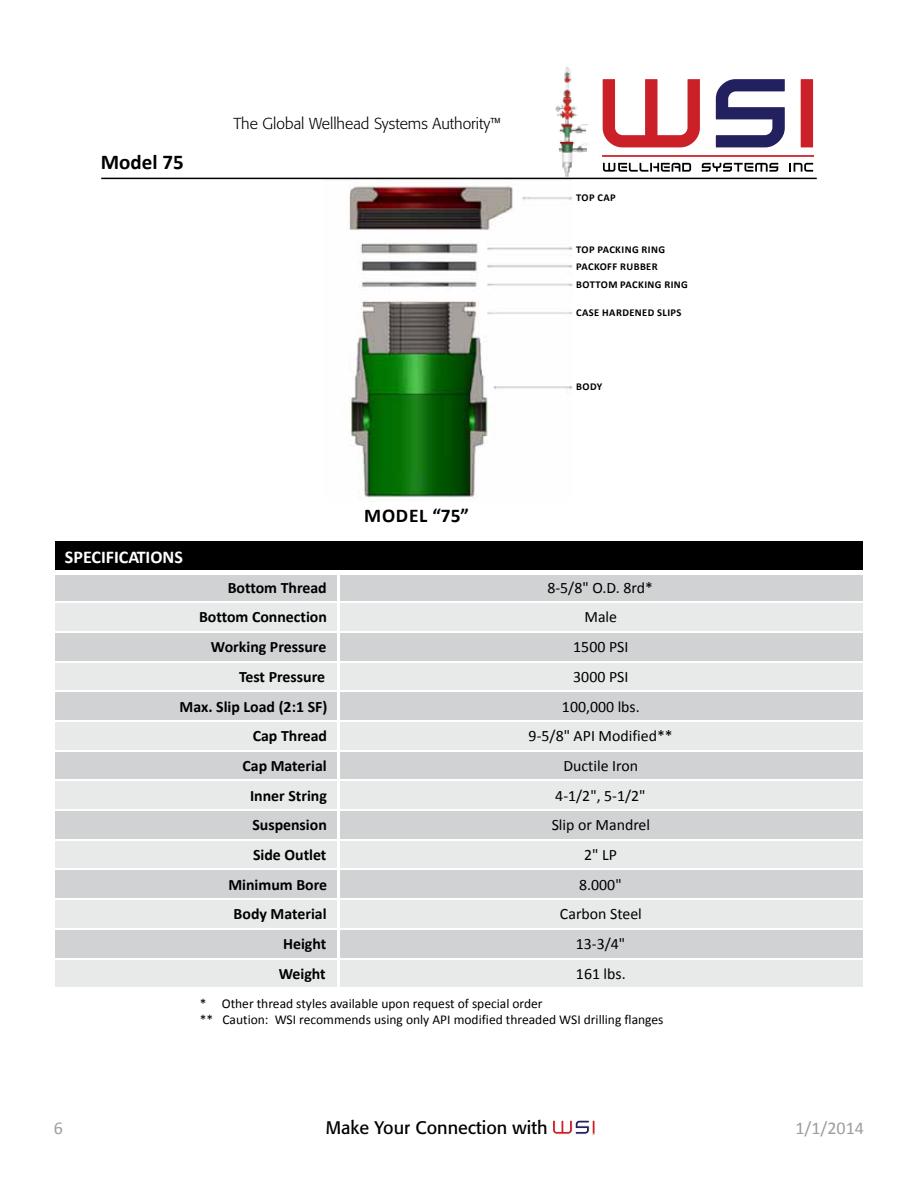
<style>
.page{position:relative;width:918px;height:1188px;background:#fff}
.page>*{position:absolute;margin:0;border:0;box-sizing:border-box;transform-origin:0 0}
.t1{font:700 21px "Calibri";color:#000}
.t2{font:700 19.5px "Calibri";letter-spacing:.04em;color:#000}
.t3{font:18px "Formata";color:#000}
.t4{font:700 18px "Calibri";color:#fff}
.t5{font:18px "Calibri";color:#9b9da0}
.t6{font:700 15.9px "Calibri";color:#000}
.t7{font:15.9px "Calibri";color:#000}
.t8{font:300 15.75px "Formata";color:#000}
.t9{font:13.5px/16.2px "Calibri";color:#000}
.t10{font:700 10.5px/16.5px "Calibri";letter-spacing:.04em;color:#000}
</style>
<div class="page">
<img style="left:349px;top:186px;width:224px;height:316px">
<div style="left:54px;top:540px;width:810px;height:32px;background:#000"></div>
<div style="left:54px;top:572px;width:810px;height:30px;background:#d1d2d4"></div>
<div style="left:54px;top:602px;width:810px;height:30px;background:#e8e9e9"></div>
<div style="left:54px;top:632px;width:810px;height:30px;background:#d1d2d4"></div>
<div style="left:54px;top:662px;width:810px;height:29px;background:#e8e9e9"></div>
<div style="left:54px;top:691px;width:810px;height:30px;background:#d1d2d4"></div>
<div style="left:54px;top:721px;width:810px;height:30px;background:#e8e9e9"></div>
<div style="left:54px;top:751px;width:810px;height:29px;background:#d1d2d4"></div>
<div style="left:54px;top:780px;width:810px;height:30px;background:#e8e9e9"></div>
<div style="left:54px;top:810px;width:810px;height:30px;background:#d1d2d4"></div>
<div style="left:54px;top:840px;width:810px;height:29px;background:#e8e9e9"></div>
<div style="left:54px;top:869px;width:810px;height:30px;background:#d1d2d4"></div>
<div style="left:54px;top:899px;width:810px;height:30px;background:#e8e9e9"></div>
<div style="left:54px;top:929px;width:810px;height:29px;background:#d1d2d4"></div>
<div style="left:54px;top:958px;width:810px;height:30px;background:#e8e9e9"></div>
<hr style="left:337px;top:570px;width:3px;height:419px;background:#fff">
<div style="left:53px;top:570px;width:812px;height:5px;background:#fff"></div>
<hr style="left:53px;top:601px;width:812px;height:2px;background:#fff">
<hr style="left:53px;top:631px;width:812px;height:2px;background:#fff">
<hr style="left:53px;top:661px;width:812px;height:1px;background:#fff">
<hr style="left:53px;top:690px;width:812px;height:2px;background:#fff">
<hr style="left:53px;top:720px;width:812px;height:2px;background:#fff">
<hr style="left:53px;top:750px;width:812px;height:2px;background:#fff">
<hr style="left:53px;top:780px;width:812px;height:1px;background:#fff">
<hr style="left:53px;top:809px;width:812px;height:2px;background:#fff">
<hr style="left:53px;top:839px;width:812px;height:2px;background:#fff">
<hr style="left:53px;top:869px;width:812px;height:1px;background:#fff">
<hr style="left:53px;top:898px;width:812px;height:2px;background:#fff">
<hr style="left:53px;top:928px;width:812px;height:2px;background:#fff">
<hr style="left:53px;top:958px;width:812px;height:1px;background:#fff">
<hr style="left:53px;top:539px;width:2px;height:450px;background:#fff">
<hr style="left:863px;top:539px;width:2px;height:450px;background:#fff">
<hr style="left:53px;top:539px;width:812px;height:2px;background:#fff">
<hr style="left:53px;top:987px;width:812px;height:2px;background:#fff">
<hr style="left:101px;top:178px;width:716px;height:1px;background:#000">
<img style="left:555px;top:67px;width:34px;height:110px">
<svg style="left:602px;top:79px;width:98px;height:69px"></svg>
<svg style="left:715px;top:79px;width:70px;height:69px"></svg>
<div style="left:800px;top:78px;width:14px;height:70px;background:#cb2027"></div>
<div style="left:799px;top:77px;width:16px;height:72px;border:2px solid #fff"></div>
<svg style="left:603px;top:163px;width:88px;height:9px"></svg>
<svg style="left:702px;top:163px;width:76px;height:9px"></svg>
<svg style="left:789px;top:163px;width:24px;height:9px"></svg>
<hr style="left:602px;top:155px;width:212px;height:2px;background:#cb2027">
<svg style="left:552px;top:1120px;width:38px;height:15px"></svg>
<h1 class="t1" style="left:101px;top:149px;width:84px">Model 75</h1>
<p class="t8" style="left:234px;top:114px;width:269px">The Global Wellhead Systems Authority™</p>
<p class="t4" style="left:65px;top:545px;width:119px">SPECIFICATIONS</p>
<p class="t2" style="left:364px;top:503px;width:106px">MODEL “75”</p>
<p class="t10" style="left:576px;top:189px;width:41px">TOP CAP</p>
<p class="t10" style="left:576px;top:241px;width:90px">TOP PACKING RING<br>PACKOFF RUBBER</p>
<p class="t10" style="left:576px;top:276px;width:113px">BoTTOM PACKING RING</p>
<p class="t10" style="left:576px;top:304px;width:107px">CASE HARDENED SLIPS</p>
<p class="t10" style="left:576px;top:378px;width:28px">BODy</p>
<p class="t6" style="left:228px;top:577px;width:101px">Bottom Thread</p>
<p class="t7" style="left:547px;top:577px;width:107px">8-5/8" O.D. 8rd*</p>
<p class="t6" style="left:199px;top:607px;width:129px">Bottom Connection</p>
<p class="t7" style="left:584px;top:607px;width:34px">Male</p>
<p class="t6" style="left:211px;top:637px;width:117px">Working Pressure</p>
<p class="t7" style="left:573px;top:637px;width:57px">1500 PSI</p>
<p class="t6" style="left:239px;top:666px;width:88px">Test Pressure</p>
<p class="t7" style="left:573px;top:667px;width:57px">3000 PSI</p>
<p class="t6" style="left:180px;top:696px;width:149px">Max. Slip Load (2:1 SF)</p>
<p class="t7" style="left:562px;top:696px;width:79px">100,000 lbs.</p>
<p class="t6" style="left:253px;top:726px;width:76px">Cap Thread</p>
<p class="t7" style="left:529px;top:726px;width:146px">9-5/8" API Modified**</p>
<p class="t6" style="left:242px;top:756px;width:86px">Cap Material</p>
<p class="t7" style="left:563px;top:756px;width:76px">Ductile Iron</p>
<p class="t6" style="left:250px;top:785px;width:78px">Inner String</p>
<p class="t7" style="left:555px;top:785px;width:92px">4-1/2", 5-1/2"</p>
<p class="t6" style="left:252px;top:815px;width:76px">Suspension</p>
<p class="t7" style="left:552px;top:815px;width:100px">Slip or Mandrel</p>
<p class="t6" style="left:253px;top:845px;width:75px">Side Outlet</p>
<p class="t7" style="left:584px;top:845px;width:34px">2" LP</p>
<p class="t6" style="left:228px;top:874px;width:100px">Minimum Bore</p>
<p class="t7" style="left:579px;top:874px;width:44px">8.000"</p>
<p class="t6" style="left:234px;top:904px;width:94px">Body Material</p>
<p class="t7" style="left:560px;top:904px;width:83px">Carbon Steel</p>
<p class="t6" style="left:283px;top:934px;width:45px">Height</p>
<p class="t7" style="left:576px;top:934px;width:51px">13-3/4"</p>
<p class="t6" style="left:279px;top:963px;width:49px">Weight</p>
<p class="t7" style="left:576px;top:964px;width:51px">161 lbs.</p>
<p class="t9" style="left:200px;top:996px;width:465px">* Other thread styles available upon request of special order<br>** Caution: WSI recommends using only API modified threaded WSI drilling flanges</p>
<p class="t5" style="left:54px;top:1117px;width:11px">6</p>
<p class="t3" style="left:326px;top:1117px;width:223px">Make Your Connection with</p>
<p class="t5" style="left:795px;top:1117px;width:70px">1/1/2014</p>
</div>
